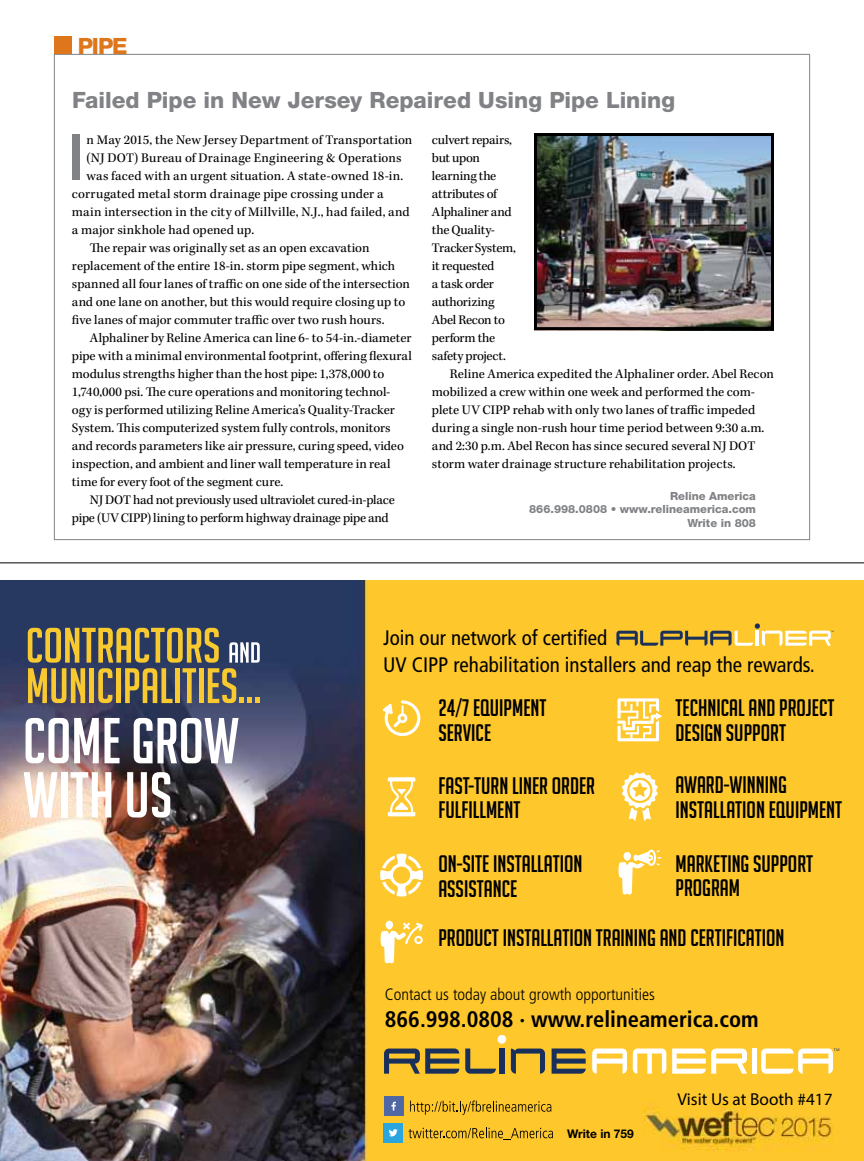
<style>
.page{position:relative;width:864px;height:1161px;background:#fff}
.page>*{position:absolute;margin:0;border:0;box-sizing:border-box;transform-origin:0 0}
.t1{font:500 63.9px "Helvetica Neue LT Std";color:#808285}
.t2{font:23.4px/24.8px "Big Noodle Titling";color:#000}
.t3{font:800 22.5px "Helvetica Neue LT Std";color:#808285}
.t4{font:700 condensed 22.5px "Frutiger LT Std";color:#000}
.t5{font:800 22.5px "Helvetica Neue LT Std";color:#de761c}
.t6{font:condensed 21px "Frutiger LT Std";color:#000}
.t7{font:17.25px "Myriad Pro";color:#000}
.t8{font:300 condensed 16.5px "Frutiger";color:#000}
.t9{font:13.5px "Kepler Std";color:#000}
.t10{font:13.5px "Kepler Std";letter-spacing:-.02em;color:#000}
.t11{font:13.5px "Kepler Std";letter-spacing:-.025em;color:#000}
.t12{font:700 12px "Helvetica Neue LT Std";color:#000}
.t13{font:800 11.25px/13.5px "Helvetica Neue LT Std";color:#808285;text-align:right}
</style>
<div class="page">
<img style="left:0;top:580px;width:864px;height:581px">
<svg style="left:26px;top:718px;width:94px;height:45px"></svg>
<svg style="left:134px;top:718px;width:105px;height:45px"></svg>
<svg style="left:24px;top:772px;width:34px;height:46px"></svg>
<div style="left:61px;top:772px;width:6px;height:46px;background:#fff"></div>
<svg style="left:71px;top:772px;width:40px;height:46px"></svg>
<svg style="left:127px;top:772px;width:43px;height:46px"></svg>
<svg style="left:383px;top:700px;width:37px;height:36px"></svg>
<svg style="left:388px;top:777px;width:27px;height:39px"></svg>
<svg style="left:380px;top:853px;width:43px;height:44px"></svg>
<svg style="left:618px;top:850px;width:43px;height:45px"></svg>
<svg style="left:617px;top:698px;width:45px;height:43px"></svg>
<svg style="left:622px;top:772px;width:36px;height:49px"></svg>
<svg style="left:380px;top:921px;width:43px;height:42px"></svg>
<svg style="left:410px;top:1101px;width:141px;height:14px"></svg>
<div style="left:384px;top:1096px;width:20px;height:20px;background:#4f67a3"></div>
<svg style="left:391px;top:1102px;width:5px;height:8px"></svg>
<svg style="left:409px;top:1127px;width:144px;height:13px"></svg>
<div style="left:383px;top:1123px;width:20px;height:20px;background:#2aa5de"></div>
<svg style="left:389px;top:1129px;width:9px;height:8px"></svg>
<svg style="left:28px;top:628px;width:232px;height:75px"></svg>
<svg style="left:616px;top:623px;width:218px;height:23px"></svg>
<div style="left:752px;top:1049px;width:5px;height:25px;background:#fff"></div>
<svg style="left:633px;top:1049px;width:33px;height:25px"></svg>
<svg style="left:592px;top:1049px;width:35px;height:25px"></svg>
<svg style="left:384px;top:1048px;width:75px;height:26px"></svg>
<svg style="left:465px;top:1049px;width:31px;height:25px"></svg>
<div style="left:499px;top:1049px;width:5px;height:25px;background:#19305b"></div>
<svg style="left:511px;top:1049px;width:34px;height:25px"></svg>
<svg style="left:552px;top:1048px;width:34px;height:26px"></svg>
<div style="left:498px;top:1035px;width:8px;height:9px;background:#fff;border-radius:50%"></div>
<svg style="left:672px;top:1048px;width:75px;height:26px"></svg>
<svg style="left:761px;top:1048px;width:78px;height:26px"></svg>
<hr style="left:0;top:562px;width:864px;height:1px;background:#000">
<div style="left:54px;top:36px;width:18px;height:18px;background:#de761c"></div>
<img style="left:538px;top:137px;width:232px;height:189px">
<div style="left:534px;top:133px;width:240px;height:197px;border:3px solid #000"></div>
<h3 class="t5" style="left:78px;top:33px;width:51px">pipe</h3>
<h3 class="t3" style="left:72px;top:87px;width:605px">Failed Pipe in New Jersey Repaired Using Pipe Lining</h3>
<h1 class="t1" style="left:67px;top:119px;width:19px">I</h1>
<p class="t9" style="left:87px;top:132px;width:327px">n May 2015, the New Jersey Department of Transportation</p>
<p class="t9" style="left:432px;top:132px;width:82px">culvert repairs,</p>
<p class="t9" style="left:432px;top:150px;width:49px">but upon</p>
<p class="t9" style="left:432px;top:168px;width:66px">learning the</p>
<p class="t10" style="left:432px;top:186px;width:67px">attributes of</p>
<p class="t10" style="left:432px;top:204px;width:81px">Alphaliner and</p>
<p class="t9" style="left:432px;top:222px;width:65px">the Quality-</p>
<p class="t10" style="left:432px;top:240px;width:85px">Tracker System,</p>
<p class="t10" style="left:432px;top:258px;width:64px">it requested</p>
<p class="t11" style="left:432px;top:276px;width:63px">a task order</p>
<p class="t9" style="left:432px;top:294px;width:64px">authorizing</p>
<p class="t10" style="left:432px;top:312px;width:74px">Abel Recon to</p>
<p class="t11" style="left:432px;top:330px;width:65px">perform the</p>
<p class="t10" style="left:432px;top:348px;width:75px">safety project.</p>
<p class="t9" style="left:450px;top:366px;width:325px">Reline America expedited the Alphaliner order. Abel Recon</p>
<p class="t9" style="left:432px;top:384px;width:325px">mobilized a crew within one week and performed the com-</p>
<p class="t9" style="left:432px;top:402px;width:325px">plete UV CIPP rehab with only two lanes of traffic impeded</p>
<p class="t9" style="left:432px;top:420px;width:334px">during a single non-rush hour time period between 9:30 a.m.</p>
<p class="t9" style="left:432px;top:438px;width:325px">and 2:30 p.m. Abel Recon has since secured several NJ DOT</p>
<p class="t9" style="left:432px;top:456px;width:305px">storm water drainage structure rehabilitation projects.</p>
<p class="t13" style="left:529px;top:489px;width:228px">Reline America<br>866.998.0808 • www.relineamerica.com<br>Write in 808</p>
<p class="t9" style="left:87px;top:150px;width:317px">(NJ DOT) Bureau of Drainage Engineering &amp; Operations</p>
<p class="t9" style="left:87px;top:168px;width:318px">was faced with an urgent situation. A state-owned 18-in.</p>
<p class="t9" style="left:72px;top:186px;width:313px">corrugated metal storm drainage pipe crossing under a</p>
<p class="t9" style="left:72px;top:204px;width:339px">main intersection in the city of Millville, N.J., had failed, and</p>
<p class="t9" style="left:72px;top:222px;width:184px">a major sinkhole had opened up.</p>
<p class="t9" style="left:90px;top:240px;width:281px">The repair was originally set as an open excavation</p>
<p class="t9" style="left:72px;top:258px;width:325px">replacement of the entire 18-in. storm pipe segment, which</p>
<p class="t9" style="left:72px;top:276px;width:339px">spanned all four lanes of traffic on one side of the intersection</p>
<p class="t9" style="left:72px;top:294px;width:335px">and one lane on another, but this would require closing up to</p>
<p class="t9" style="left:72px;top:312px;width:314px">five lanes of major commuter traffic over two rush hours.</p>
<p class="t9" style="left:90px;top:330px;width:323px">Alphaliner by Reline America can line 6- to 54-in.-diameter</p>
<p class="t9" style="left:72px;top:348px;width:341px">pipe with a minimal environmental footprint, offering flexural</p>
<p class="t9" style="left:72px;top:366px;width:314px">modulus strengths higher than the host pipe: 1,378,000 to</p>
<p class="t9" style="left:72px;top:384px;width:320px">1,740,000 psi. The cure operations and monitoring technol-</p>
<p class="t9" style="left:72px;top:402px;width:324px">ogy is performed utilizing Reline America’s Quality-Tracker</p>
<p class="t9" style="left:72px;top:420px;width:320px">System. This computerized system fully controls, monitors</p>
<p class="t9" style="left:72px;top:438px;width:334px">and records parameters like air pressure, curing speed, video</p>
<p class="t9" style="left:72px;top:456px;width:320px">inspection, and ambient and liner wall temperature in real</p>
<p class="t9" style="left:72px;top:474px;width:213px">time for every foot of the segment cure.</p>
<p class="t10" style="left:90px;top:492px;width:306px">NJ DOT had not previously used ultraviolet cured-in-place</p>
<p class="t9" style="left:72px;top:510px;width:318px">pipe (UV CIPP) lining to perform highway drainage pipe and</p>
<h3 class="t6" style="left:383px;top:625px;width:226px">Join our network of certified</h3>
<h3 class="t6" style="left:383px;top:653px;width:433px">UV CIPP rehabilitation installers and reap the rewards.</h3>
<h2 class="t2" style="left:438px;top:695px;width:110px">24/7 EQUIPMENT<br>SERVICE</h2>
<h2 class="t2" style="left:438px;top:773px;width:158px">FAST-TURN LINER ORDER<br>FULFILLMENT</h2>
<h2 class="t2" style="left:438px;top:851px;width:146px">ON-SITE INSTALLATION<br>ASSISTANCE</h2>
<h2 class="t2" style="left:676px;top:851px;width:139px">MARKETING SUPPORT<br>PROGRAM</h2>
<h2 class="t2" style="left:676px;top:695px;width:160px">TECHNICAL AND PROJECT<br>DESIGN SUPPORT</h2>
<h2 class="t2" style="left:676px;top:772px;width:168px">AWARD-WINNING<br>INSTALLATION EQUIPMENT</h2>
<h2 class="t2" style="left:438px;top:925px;width:348px">PRODUCT INSTALLATION TRAINING AND CERTIFICATION</h2>
<p class="t8" style="left:385px;top:985px;width:272px">Contact us today about growth opportunities</p>
<h3 class="t4" style="left:385px;top:1006px;width:375px">866.998.0808 · www.relineamerica.com</h3>
<p class="t12" style="left:567px;top:1127px;width:68px">Write in 759</p>
<p class="t7" style="left:677px;top:1089px;width:157px">Visit Us at Booth #417</p>
</div>
